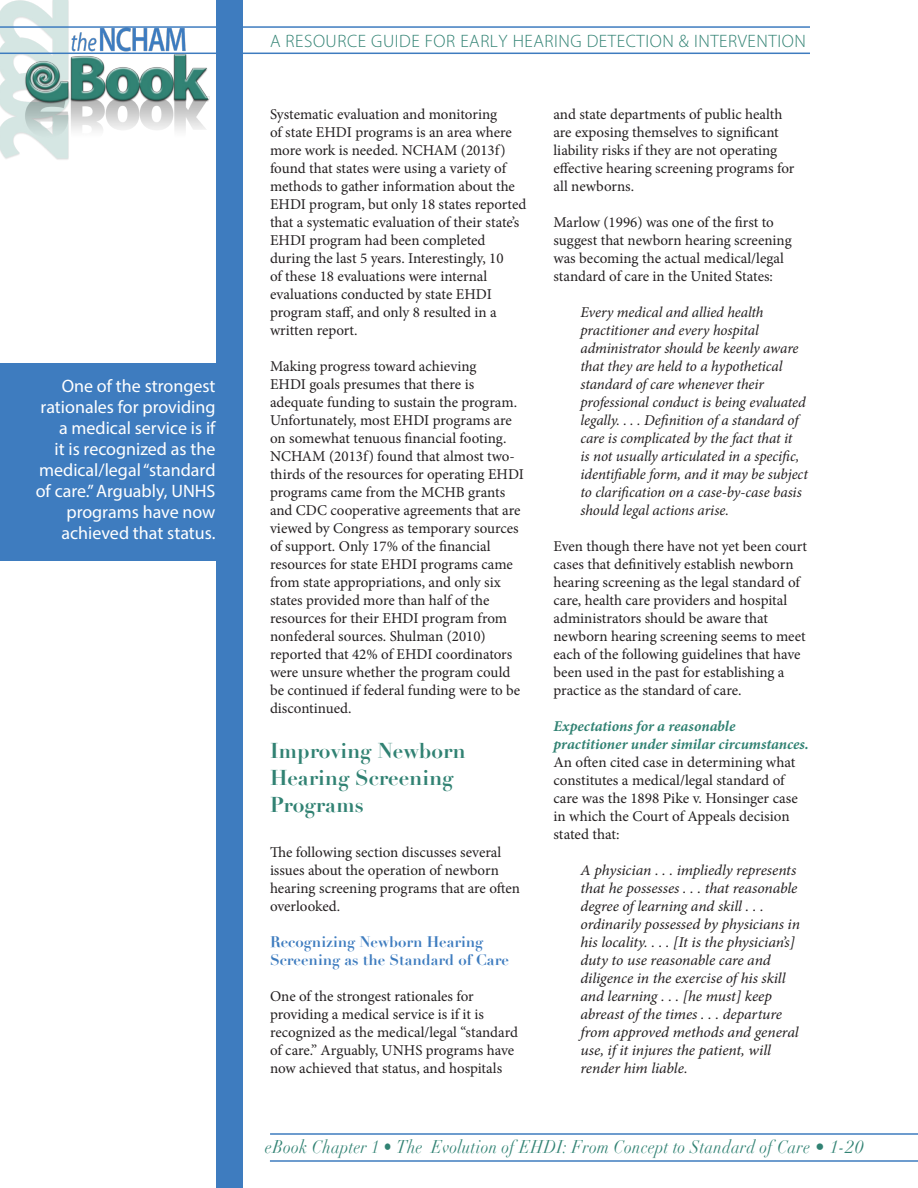
<style>
.page{position:relative;width:918px;height:1188px;background:#fff}
.page>*{position:absolute;margin:0;border:0;box-sizing:border-box;transform-origin:0 0}
.Paragraph_Heading{font:700 21px/27px "Didot";color:#318273}
.Pull-Out_Text{font:18px/21px "Myriad Pro";color:#fff;text-align:right}
.t1{font:italic 18px "Didot";letter-spacing:.02em;color:#318273;scale:.87 1}
.t2{font:300 18px "Myriad Pro";letter-spacing:.03em;color:#318273}
.Body_text{font:15px/18px "Minion Pro";color:#231f20}
.Bullet_Text{font:italic 15px/18px "Minion Pro";letter-spacing:-.01em;color:#231f20}
.Bullet_Text-2{font:italic 15px/18px "Minion Pro";letter-spacing:-.01em;color:#231f20;scale:1.04 1}
.Heading_Level_2{font:700 15px/18px "Didot";color:#3e7cbf}
.s1{font-weight:700;font-style:italic;color:#318273}
</style>
<div class="page">
<hr style="left:270px;top:1133px;width:648px;height:2px;background:#3e7cbf">
<hr style="left:270px;top:1160px;width:648px;height:2px;background:#3e7cbf">
<img style="left:0;top:0;width:211px;height:160px">
<hr style="left:0;top:26px;width:810px;height:2px;background:#3e7cbf">
<hr style="left:0;top:53px;width:810px;height:1px;background:#3e7cbf">
<div style="left:216px;top:0;width:27px;height:1188px;background:#3e7cbf"></div>
<div style="left:0;top:363px;width:222px;height:198px;background:#3e7cbf"></div>
<p class="Pull-Out_Text" style="left:36px;top:375px;width:181px">One of the strongest rationales for providing a medical service is if<br>it is recognized as the medical/legal “standard of care.” Arguably, UNHS programs have now achieved that status.</p>
<p class="t2" style="left:270px;top:31px;width:537px">A RESOURCE GUIDE FOR EARLY HEARING DETECTION &amp; INTERVENTION</p>
<p class="Body_text" style="left:270px;top:105px;width:258px">Systematic evaluation and monitoring<br>of state EHDI programs is an area where more work is needed. NCHAM (2013f) found that states were using a variety of methods to gather information about the EHDI program, but only 18 states reported that a systematic evaluation of their state’s EHDI program had been completed during the last 5 years. Interestingly, 10<br>of these 18 evaluations were internal evaluations conducted by state EHDI program staff, and only 8 resulted in a written report.</p>
<p class="Body_text" style="left:270px;top:357px;width:256px">Making progress toward achieving<br>EHDI goals presumes that there is adequate funding to sustain the program.<br>Unfortunately, most EHDI programs are on somewhat tenuous financial footing.<br>NCHAM (2013f) found that almost two&shy;thirds of the resources for operating EHDI programs came from the MCHB grants and CDC cooperative agreements that are viewed by Congress as temporary sources of support. Only 17% of the financial resources for state EHDI programs came from state appropriations, and only six states provided more than half of the resources for their EHDI program from nonfederal sources. Shulman (2010) reported that 42% of EHDI coordinators were unsure whether the program could be continued if federal funding were to be discontinued.</p>
<p class="Paragraph_Heading" style="left:270px;top:737px;width:197px">Improving Newborn<br>Hearing Screening<br>Programs</p>
<p class="Body_text" style="left:270px;top:843px;width:252px">The following section discusses several issues about the operation of newborn hearing screening programs that are often overlooked.</p>
<p class="Heading_Level_2" style="left:270px;top:932px;width:240px">Recognizing Newborn Hearing<br>Screening as the Standard of Care</p>
<p class="Body_text" style="left:270px;top:987px;width:250px">One of the strongest rationales for providing a medical service is if it is recognized as the medical/legal “standard of care.” Arguably, UNHS programs have now achieved that status, and hospitals</p>
<p class="Body_text" style="left:554px;top:105px;width:242px">and state departments of public health are exposing themselves to significant liability risks if they are not operating effective hearing screening programs for all newborns.</p>
<p class="Body_text" style="left:554px;top:213px;width:240px">Marlow (1996) was one of the first to suggest that newborn hearing screening was becoming the actual medical/legal standard of care in the United States:</p>
<p class="Bullet_Text" style="left:580px;top:303px;width:229px">Every medical and allied health practitioner and every hospital administrator should be keenly aware that they are held to a hypothetical standard of care whenever their professional conduct is being evaluated legally. . . . Definition of a standard of care is complicated by the fact that it<br>is not usually articulated in a specific, identifiable form, and it may be subject to clarification on a case-by-case basis should legal actions arise.</p>
<p class="Body_text" style="left:554px;top:537px;width:255px">Even though there have not yet been court cases that definitively establish newborn hearing screening as the legal standard of care, health care providers and hospital administrators should be aware that newborn hearing screening seems to meet each of the following guidelines that have been used in the past for establishing a practice as the standard of care.</p>
<p class="Body_text" style="left:554px;top:717px;width:257px"><span class="s1">Expectations for a reasonable practitioner under similar circumstances.<br></span>An often cited case in determining what constitutes a medical/legal standard of care was the 1898 Pike v. Honsinger case in which the Court of Appeals decision stated that:</p>
<p class="Bullet_Text-2" style="left:580px;top:861px;width:213px">A physician . . . impliedly represents that he possesses . . . that reasonable degree of learning and skill . . . ordinarily possessed by physicians in his locality. . . . [It is the physician’s] duty to use reasonable care and diligence in the exercise of his skill and learning . . . [he must] keep abreast of the times . . . departure from approved methods and general use, if it injures the patient, will render him liable.</p>
<p class="t1" style="left:265px;top:1136px;width:690px">eBook Chapter 1 • The Evolution of EHDI: From Concept to Standard of Care • 1-20</p>
</div>
